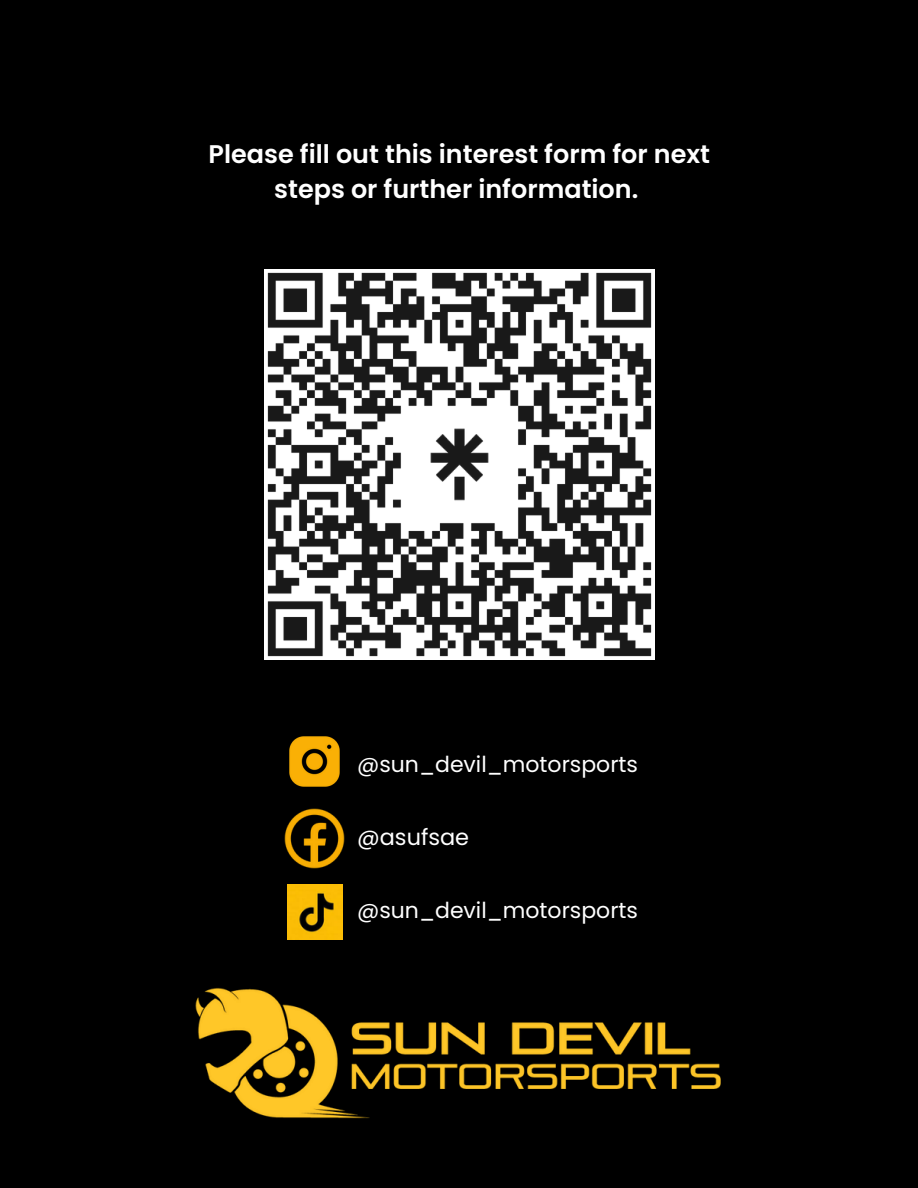
<style>
.page{position:relative;width:918px;height:1188px;background:#000}
.page>*{position:absolute;margin:0;border:0;box-sizing:border-box;transform-origin:0 0}
.t1{font:600 25.5px/34.8px "Poppins";color:#fff;text-align:center}
.t2{font:22.5px "Poppins";color:#fff}
.t3{font:22.05px "Poppins";color:#fff}
</style>
<div class="page">
<img style="left:195px;top:988px;width:526px;height:131px">
<img style="left:284px;top:808px;width:61px;height:61px">
<img style="left:289px;top:736px;width:51px;height:51px">
<img style="left:287px;top:884px;width:55px;height:55px">
<img style="left:264px;top:269px;width:390px;height:391px">
<h1 class="t1" style="left:209px;top:137px;width:503px">Please fill out this interest form for next steps or further information.</h1>
<p class="t3" style="left:357px;top:748px;width:282px">@sun_devil_motorsports</p>
<p class="t2" style="left:357px;top:822px;width:114px">@asufsae</p>
<p class="t3" style="left:357px;top:895px;width:282px">@sun_devil_motorsports</p>
</div>
